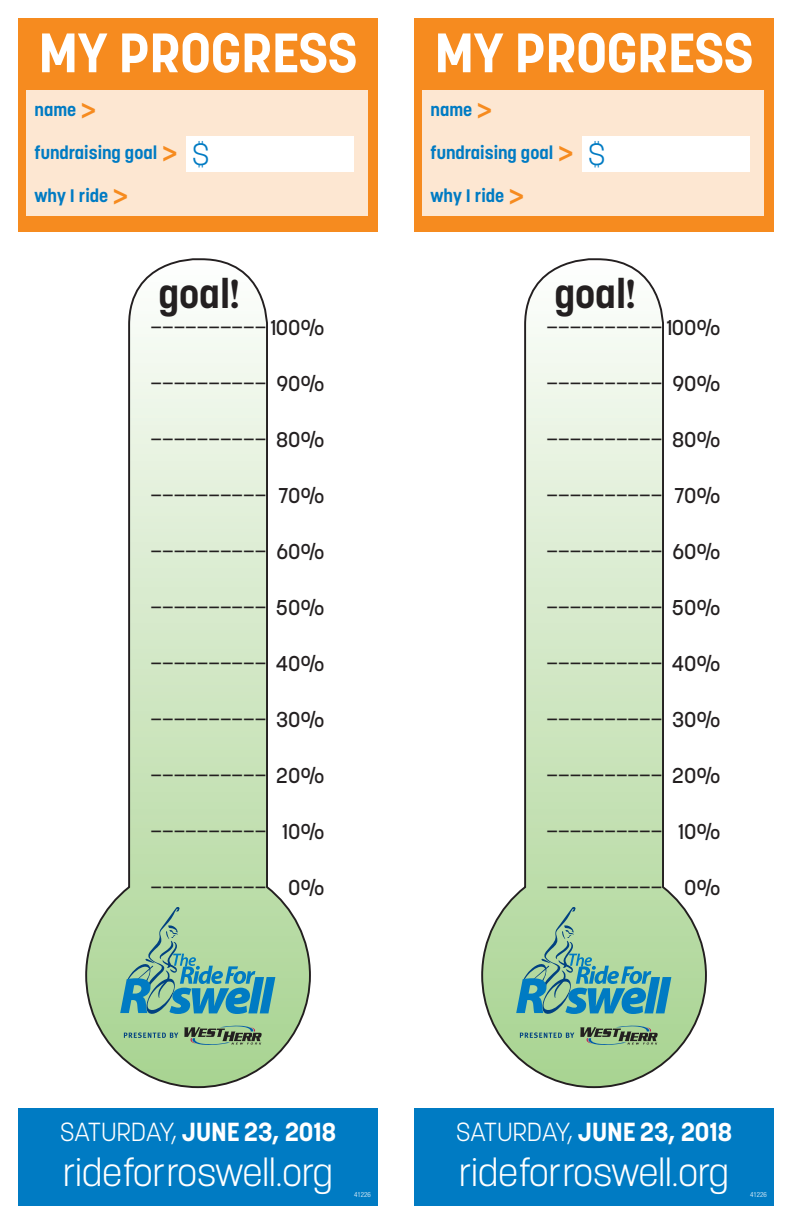
<style>
.page{position:relative;width:792px;height:1224px;background:#fff}
.page>*{position:absolute;margin:0;border:0;box-sizing:border-box;transform-origin:0 0}
.t1{font:700 55px "Korolev";letter-spacing:-.01em;color:#fff}
.t2{font:700 40px "Korolev";color:#231f20}
.t3{font:300 38.1px "Korolev";letter-spacing:-.01em;color:#fff}
.t4{font:300 30.5px "Korolev";color:#007bc3}
.t5{font:700 25.9px "Korolev";color:#fff}
.t6{font:500 21.2px "Korolev";color:#231f20}
.t7{font:700 18px "Korolev";color:#007bc3}
.t8{font:300 condensed 7px "Helvetica Neue";letter-spacing:-.01em;color:#fff}
.s1{font-weight:500;font-size:36px;color:#f68b1f}
.s2{font-weight:300}
</style>
<div class="page">
<div style="left:18px;top:18px;width:360px;height:213px;background:#f68b1f"></div>
<div style="left:414px;top:18px;width:360px;height:213px;background:#f68b1f"></div>
<div style="left:18px;top:1109px;width:360px;height:97px;background:#007bc3"></div>
<div style="left:414px;top:1109px;width:360px;height:97px;background:#007bc3"></div>
<svg style="left:85px;top:258px;width:226px;height:831px"></svg>
<svg style="left:481px;top:258px;width:226px;height:831px"></svg>
<svg style="left:120px;top:907px;width:155px;height:109px;background:#88c0a6"></svg>
<svg style="left:124px;top:1032px;width:54px;height:6px"></svg>
<svg style="left:184px;top:1026px;width:78px;height:19px"></svg>
<svg style="left:516px;top:907px;width:155px;height:109px;background:#88c0a6"></svg>
<svg style="left:520px;top:1032px;width:54px;height:6px"></svg>
<svg style="left:580px;top:1026px;width:78px;height:19px"></svg>
<div style="left:27px;top:90px;width:341px;height:126px;background:#fde7d2"></div>
<div style="left:423px;top:90px;width:341px;height:126px;background:#fde7d2"></div>
<div style="left:186px;top:136px;width:167px;height:35px;background:#fff"></div>
<div style="left:582px;top:136px;width:167px;height:35px;background:#fff"></div>
<p class="t1" style="left:38px;top:18px;width:321px">MY PROGRESS</p>
<p class="t1" style="left:434px;top:18px;width:321px">MY PROGRESS</p>
<p class="t7" style="left:35px;top:98px;width:64px">name <span class="s1">&gt;</span></p>
<p class="t7" style="left:35px;top:141px;width:145px">fundraising goal <span class="s1">&gt;</span></p>
<p class="t7" style="left:35px;top:184px;width:96px">why I ride <span class="s1">&gt;</span></p>
<p class="t7" style="left:431px;top:98px;width:64px">name <span class="s1">&gt;</span></p>
<p class="t7" style="left:431px;top:141px;width:145px">fundraising goal <span class="s1">&gt;</span></p>
<p class="t7" style="left:431px;top:184px;width:96px">why I ride <span class="s1">&gt;</span></p>
<p class="t4" style="left:192px;top:135px;width:19px">$</p>
<p class="t4" style="left:588px;top:135px;width:19px">$</p>
<p class="t2" style="left:158px;top:268px;width:84px">goal!</p>
<p class="t2" style="left:554px;top:268px;width:84px">goal!</p>
<p class="t6" style="left:150px;top:304px;width:176px">__________ 100%</p>
<p class="t6" style="left:150px;top:360px;width:176px">__________ 90%</p>
<p class="t6" style="left:150px;top:416px;width:176px">__________ 80%</p>
<p class="t6" style="left:150px;top:472px;width:176px">__________ 70%</p>
<p class="t6" style="left:150px;top:528px;width:176px">__________ 60%</p>
<p class="t6" style="left:150px;top:584px;width:176px">__________ 50%</p>
<p class="t6" style="left:150px;top:640px;width:176px">__________ 40%</p>
<p class="t6" style="left:150px;top:696px;width:176px">__________ 30%</p>
<p class="t6" style="left:150px;top:752px;width:176px">__________ 20%</p>
<p class="t6" style="left:150px;top:808px;width:176px">__________ 10%</p>
<p class="t6" style="left:150px;top:864px;width:176px">__________ 0%</p>
<p class="t6" style="left:546px;top:304px;width:176px">__________ 100%</p>
<p class="t6" style="left:546px;top:360px;width:176px">__________ 90%</p>
<p class="t6" style="left:546px;top:416px;width:176px">__________ 80%</p>
<p class="t6" style="left:546px;top:472px;width:176px">__________ 70%</p>
<p class="t6" style="left:546px;top:528px;width:176px">__________ 60%</p>
<p class="t6" style="left:546px;top:584px;width:176px">__________ 50%</p>
<p class="t6" style="left:546px;top:640px;width:176px">__________ 40%</p>
<p class="t6" style="left:546px;top:696px;width:176px">__________ 30%</p>
<p class="t6" style="left:546px;top:752px;width:176px">__________ 20%</p>
<p class="t6" style="left:546px;top:808px;width:176px">__________ 10%</p>
<p class="t6" style="left:546px;top:864px;width:176px">__________ 0%</p>
<p class="t5" style="left:60px;top:1115px;width:278px"><span class="s2">SATURDAY,</span> JUNE 23, 2018</p>
<p class="t5" style="left:456px;top:1115px;width:278px"><span class="s2">SATURDAY,</span> JUNE 23, 2018</p>
<p class="t3" style="left:63px;top:1148px;width:272px">rideforroswell.org</p>
<p class="t3" style="left:459px;top:1148px;width:272px">rideforroswell.org</p>
<p class="t8" style="left:354px;top:1191px;width:18px">41226</p>
<p class="t8" style="left:750px;top:1191px;width:18px">41226</p>
</div>
